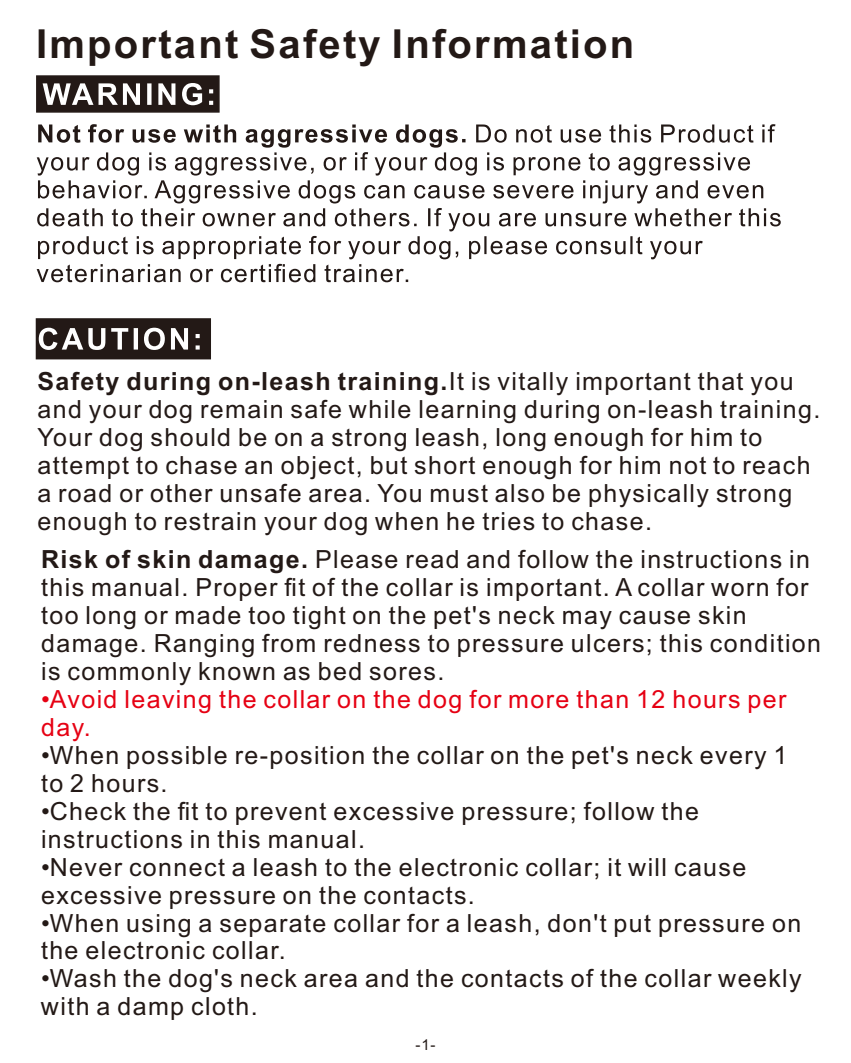
<style>
.page{position:relative;width:851px;height:1063px;background:#fff}
.page>*{position:absolute;margin:0;border:0;box-sizing:border-box;transform-origin:0 0}
.t1{font:700 40px "Arial";letter-spacing:.055em;color:#231916}
.t2{font:25px/28px "Arial";letter-spacing:.055em;color:#231916}
.t3{font:25px/28px "Arial";letter-spacing:.055em;color:#e60013}
.t4{font:15px "Arial";color:#231916}
.s1{font-weight:700}
</style>
<div class="page">
<svg style="left:37px;top:124px;width:726px;height:100px"></svg>
<svg style="left:38px;top:208px;width:742px;height:36px"></svg>
<svg style="left:37px;top:236px;width:665px;height:46px"></svg>
<svg style="left:36px;top:75px;width:184px;height:38px"></svg>
<svg style="left:35px;top:318px;width:176px;height:42px;background:#4f4745"></svg>
<h1 class="t1" style="left:36px;top:29px;width:599px">Important Safety Information</h1>
<p class="t2" style="left:37px;top:370px;width:784px"><span class="s1">Safety during on-leash training.</span>It is vitally important that you and your dog remain safe while learning during on-leash training.<br>Your dog should be on a strong leash, long enough for him to attempt to chase an object, but short enough for him not to reach a road or other unsafe area. You must also be physically strong enough to restrain your dog when he tries to chase.</p>
<p class="t2" style="left:41px;top:548px;width:781px"><span class="s1">Risk of skin damage.</span> Please read and follow the instructions in this manual. Proper fit of the collar is important. A collar worn for too long or made too tight on the pet's neck may cause skin damage. Ranging from redness to pressure ulcers; this condition is commonly known as bed sores.</p>
<p class="t3" style="left:41px;top:688px;width:746px">• Avoid leaving the collar on the dog for more than 12 hours per day.</p>
<p class="t2" style="left:41px;top:743px;width:747px">• When possible re-position the collar on the pet's neck every 1 to 2 hours.</p>
<p class="t2" style="left:41px;top:799px;width:659px">• Check the fit to prevent excessive pressure; follow the instructions in this manual.</p>
<p class="t2" style="left:41px;top:855px;width:706px">• Never connect a leash to the electronic collar; it will cause excessive pressure on the contacts.</p>
<p class="t2" style="left:41px;top:911px;width:761px">• When using a separate collar for a leash, don't put pressure on the electronic collar.</p>
<p class="t2" style="left:41px;top:967px;width:762px">• Wash the dog's neck area and the contacts of the collar weekly with a damp cloth.</p>
<p class="t4" style="left:415px;top:1039px;width:21px">-1-</p>
</div>
